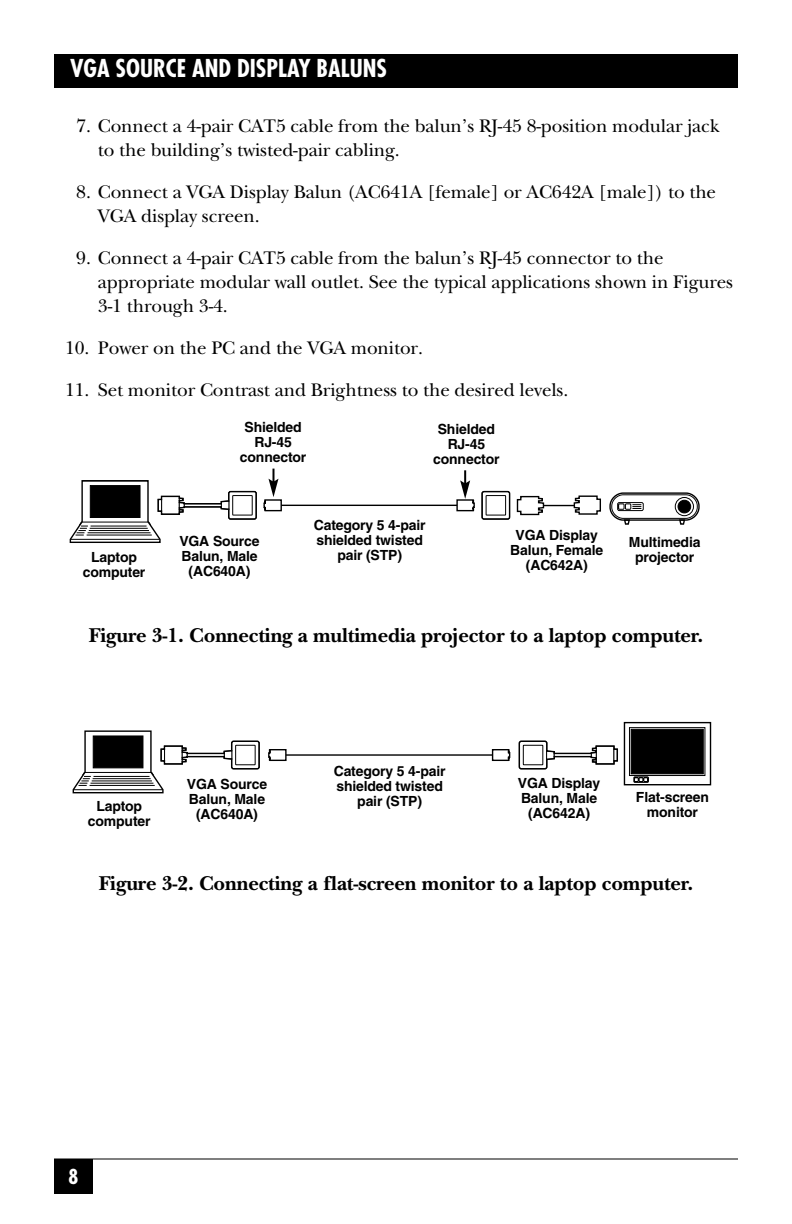
<style>
.page{position:relative;width:792px;height:1224px;background:#fff}
.page>*{position:absolute;margin:0;border:0;box-sizing:border-box;transform-origin:0 0}
.t1{font:700 condensed 24px "Futura";color:#fff}
.t2{font:700 20.8px "New Baskerville";letter-spacing:-.005em;color:#000}
.t3{font:700 condensed 20px "Futura";color:#fff}
.t4{font:19px/24px "New Baskerville";letter-spacing:-.005em;color:#000}
.t5{font:700 14px/15px "Helvetica";letter-spacing:-.01em;color:#000;text-align:center}
</style>
<div class="page">
<div style="left:54px;top:54px;width:684px;height:34px;background:#000"></div>
<div style="left:54px;top:1159px;width:39px;height:35px;background:#000"></div>
<div style="left:624px;top:722px;width:87px;height:63px;border:1px solid #000"></div>
<svg style="left:629px;top:727px;width:77px;height:56px;background:#272727"></svg>
<hr style="left:285px;top:754px;width:212px;height:2px;background:#000">
<svg style="left:268px;top:749px;width:19px;height:13px"></svg>
<svg style="left:491px;top:749px;width:20px;height:13px"></svg>
<svg style="left:518px;top:740px;width:100px;height:30px"></svg>
<svg style="left:72px;top:730px;width:188px;height:64px"></svg>
<hr style="left:276px;top:505px;width:189px;height:1px;background:#000">
<svg style="left:609px;top:492px;width:91px;height:29px"></svg>
<div style="left:611px;top:494px;width:87px;height:25px;background:#fff;border:1px solid #000;border-radius:11px"></div>
<svg style="left:623px;top:519px;width:63px;height:6px"></svg>
<svg style="left:675px;top:497px;width:19px;height:19px"></svg>
<div style="left:678px;top:500px;width:13px;height:13px;background:#000;border:1px solid #000;border-radius:50%"></div>
<svg style="left:617px;top:502px;width:27px;height:9px"></svg>
<hr style="left:543px;top:505px;width:33px;height:1px;background:#000">
<svg style="left:516px;top:495px;width:29px;height:21px"></svg>
<svg style="left:573px;top:495px;width:28px;height:20px"></svg>
<svg style="left:482px;top:491px;width:28px;height:28px"></svg>
<div style="left:486px;top:495px;width:20px;height:20px;background:#fff;border:1px solid #000"></div>
<div style="left:481px;top:491px;width:29px;height:29px;border:1px solid #000;border-radius:2px"></div>
<hr style="left:54px;top:1158px;width:684px;height:2px;background:#000">
<svg style="left:69px;top:469px;width:214px;height:74px"></svg>
<svg style="left:456px;top:470px;width:19px;height:42px"></svg>
<p class="t1" style="left:70px;top:58px;width:319px">VGA SOURCE AND DISPLAY BALUNS</p>
<p class="t4" style="left:98px;top:116px;width:623px;text-indent:-22px">7. Connect a 4-pair CAT5 cable from the balun’s RJ-45 8-position modular jack to the building’s twisted-pair cabling.</p>
<p class="t4" style="left:98px;top:182px;width:620px;text-indent:-22px">8. Connect a VGA Display Balun (AC641A [female] or AC642A [male]) to the<br>VGA display screen.</p>
<p class="t4" style="left:98px;top:248px;width:637px;text-indent:-22px">9. Connect a 4-pair CAT5 cable from the balun’s RJ-45 connector to the appropriate modular wall outlet. See the typical applications shown in Figures<br>3-1 through 3-4.</p>
<p class="t4" style="left:65px;top:338px;width:360px">10. Power on the PC and the VGA monitor.</p>
<p class="t4" style="left:65px;top:380px;width:505px">11. Set monitor Contrast and Brightness to the desired levels.</p>
<p class="t5" style="left:83px;top:551px;width:64px">Laptop computer</p>
<p class="t5" style="left:240px;top:421px;width:68px">Shielded<br>RJ-45 connector</p>
<p class="t5" style="left:433px;top:423px;width:68px">Shielded<br>RJ-45 connector</p>
<p class="t5" style="left:314px;top:518px;width:113px">Category 5 4-pair shielded twisted pair (STP)</p>
<p class="t5" style="left:179px;top:535px;width:82px">VGA Source<br>Balun, Male (AC640A)</p>
<p class="t5" style="left:510px;top:529px;width:95px">VGA Display<br>Balun, Female (AC642A)</p>
<p class="t5" style="left:629px;top:536px;width:73px">Multimedia projector</p>
<p class="t2" style="left:89px;top:628px;width:616px">Figure 3-1. Connecting a multimedia projector to a laptop computer.</p>
<p class="t5" style="left:334px;top:765px;width:113px">Category 5 4-pair shielded twisted pair (STP)</p>
<p class="t5" style="left:518px;top:777px;width:84px">VGA Display<br>Balun, Male (AC642A)</p>
<p class="t5" style="left:187px;top:778px;width:82px">VGA Source<br>Balun, Male (AC640A)</p>
<p class="t5" style="left:88px;top:799px;width:64px">Laptop computer</p>
<p class="t5" style="left:636px;top:791px;width:75px">Flat-screen monitor</p>
<p class="t2" style="left:99px;top:876px;width:596px">Figure 3-2. Connecting a flat-screen monitor to a laptop computer.</p>
<p class="t3" style="left:69px;top:1168px;width:11px">8</p>
</div>
